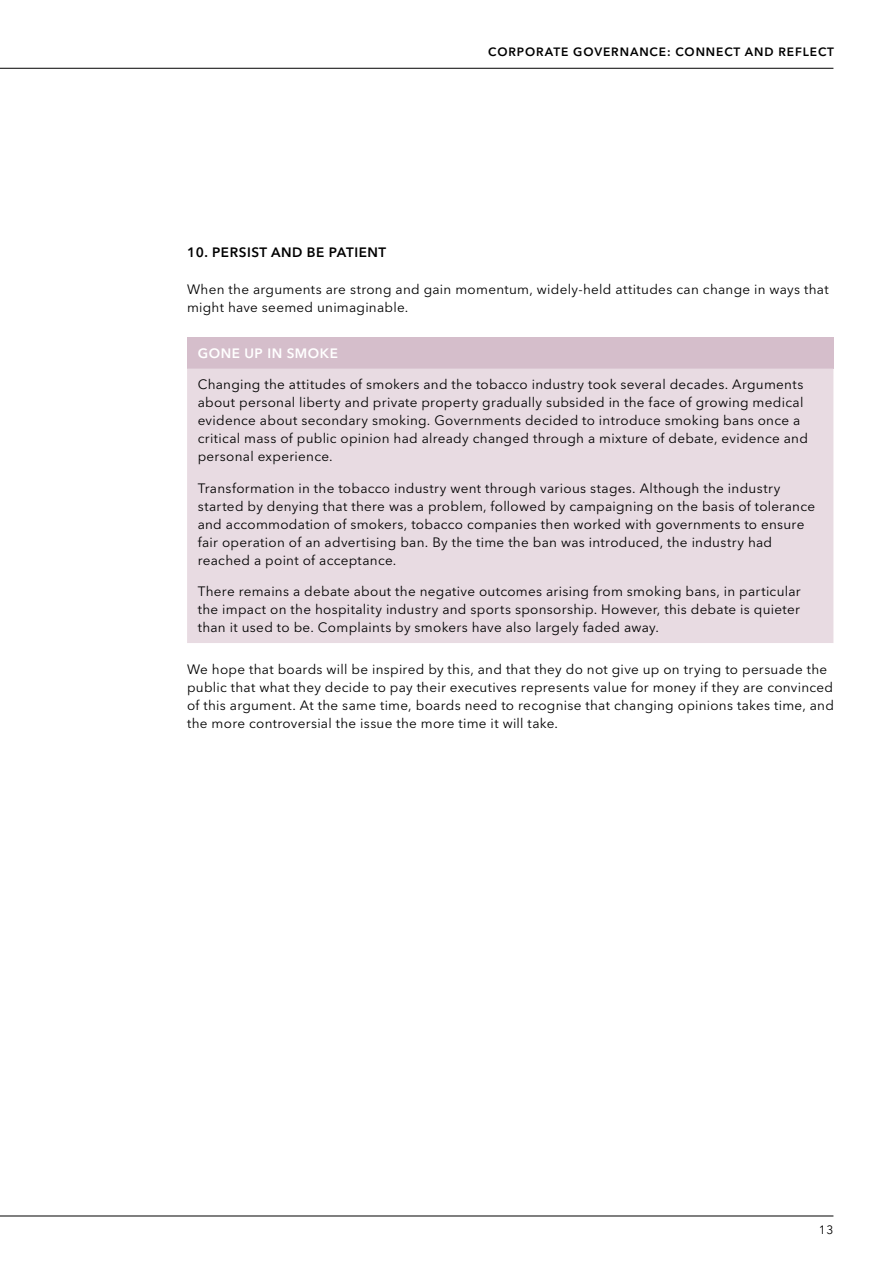
<style>
.page{position:relative;width:893px;height:1263px;background:#fff}
.page>*{position:absolute;margin:0;border:0;box-sizing:border-box;transform-origin:0 0}
.BODYTEXT{font:13.5px/18px "Avenir Next LT Pro";letter-spacing:.02em;color:#000}
.HEADING_2{font:600 13.5px "Avenir Next LT Pro";letter-spacing:.04em;color:#000}
.Heading_3{font:600 13.5px "Avenir Next LT Pro";letter-spacing:.04em;color:#fff}
.t1{font:600 12px "Avenir Next LT Pro";letter-spacing:.075em;color:#000}
.t2{font:12px "Avenir Next LT Pro";color:#000}
</style>
<div class="page">
<hr style="left:0;top:1216px;width:833px;height:1px;background:#000">
<hr style="left:0;top:68px;width:833px;height:1px;background:#000">
<div style="left:187px;top:337px;width:646px;height:32px;background:#d5becb"></div>
<div style="left:187px;top:369px;width:646px;height:274px;background:#e8dbe2"></div>
<p class="t1" style="left:488px;top:44px;width:347px">CORPORATE GOVERNANCE: CONNECT AND REFLECT</p>
<p class="HEADING_2" style="left:187px;top:244px;width:201px">10. PERSIST AND BE PATIENT</p>
<p class="BODYTEXT" style="left:187px;top:280px;width:643px">When the arguments are strong and gain momentum, widely-held attitudes can change in ways that might have seemed unimaginable.</p>
<p class="Heading_3" style="left:198px;top:345px;width:142px">GONE UP IN SMOKE</p>
<p class="BODYTEXT" style="left:198px;top:376px;width:612px">Changing the attitudes of smokers and the tobacco industry took several decades. Arguments about personal liberty and private property gradually subsided in the face of growing medical evidence about secondary smoking. Governments decided to introduce smoking bans once a critical mass of public opinion had already changed through a mixture of debate, evidence and personal experience.</p>
<p class="BODYTEXT" style="left:198px;top:479px;width:619px">Transformation in the tobacco industry went through various stages. Although the industry started by denying that there was a problem, followed by campaigning on the basis of tolerance and accommodation of smokers, tobacco companies then worked with governments to ensure fair operation of an advertising ban. By the time the ban was introduced, the industry had reached a point of acceptance.</p>
<p class="BODYTEXT" style="left:198px;top:583px;width:605px;text-align:justify">There remains a debate about the negative outcomes arising from smoking bans, in particular the impact on the hospitality industry and sports sponsorship. However, this debate is quieter than it used to be. Complaints by smokers have also largely faded away.</p>
<p class="BODYTEXT" style="left:187px;top:660px;width:648px">We hope that boards will be inspired by this, and that they do not give up on trying to persuade the public that what they decide to pay their executives represents value for money if they are convinced of this argument. At the same time, boards need to recognise that changing opinions takes time, and the more controversial the issue the more time it will take.</p>
<p class="t2" style="left:819px;top:1222px;width:16px">13</p>
</div>
